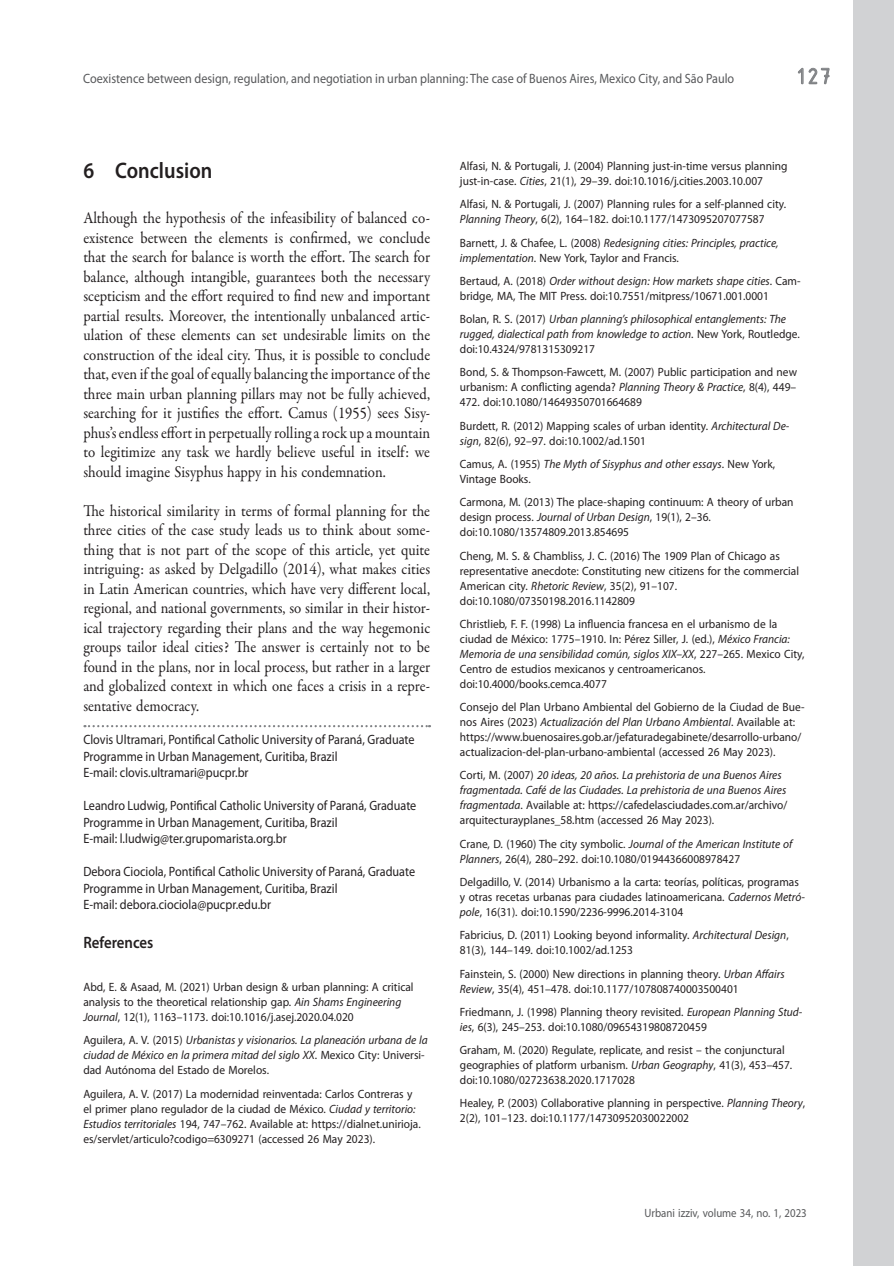
<style>
.page{position:relative;width:894px;height:1266px;background:#fff}
.page>*{position:absolute;margin:0;border:0;box-sizing:border-box;transform-origin:0 0}
.t1{font:24px "ISOCTEUR";color:#808285}
.t2{font:600 22.5px "Myriad Pro";color:#231f20;scale:.9 1}
.t3{font:16.5px/19.5px "Garamond Premr Pro";color:#231f20;text-align:justify;scale:.9 1}
.t4{font:600 16.5px "Myriad Pro";color:#231f20;scale:.9 1}
.t5{font:13.5px/16.5px "Myriad Pro";color:#231f20;scale:.9 1}
.t6{font:13.5px "Myriad Pro";color:#57585a;scale:.9 1}
.t7{font:12px/15px "Myriad Pro";color:#231f20;scale:.95 1}
.t8{font:italic 12px/15px "Myriad Pro";color:#231f20;scale:.95 1}
.t9{font:12px "Myriad Pro";color:#57585a;scale:.9 1}
.s1{font-style:italic}
.s2{font-style:normal}
</style>
<div class="page">
<svg style="left:798px;top:68px;width:31px;height:17px"></svg>
<div style="left:853px;top:0;width:40px;height:1265px;background:#d1d2d4"></div>
<svg style="left:84px;top:725px;width:346px;height:2px"></svg>
<p class="t6" style="left:83px;top:71px;width:724px">Coexistence between design, regulation, and negotiation in urban planning: The case of Buenos Aires, Mexico City, and São Paulo</p>
<h1 class="t1" style="left:792px;top:61px;width:43px">127</h1>
<h2 class="t2" style="left:83px;top:156px;width:145px">6 Conclusion</h2>
<p class="t3" style="left:83px;top:208px;width:387px">Although the hypothesis of the infeasibility of balanced co&shy;existence between the elements is confirmed, we conclude that the search for balance is worth the effort. The search for balance, although intangible, guarantees both the necessary scepticism and the effort required to find new and important partial results. Moreover, the intentionally unbalanced artic&shy;ulation of these elements can set undesirable limits on the construction of the ideal city. Thus, it is possible to conclude that, even if the goal of equally balancing the importance of the three main urban planning pillars may not be fully achieved, searching for it justifies the effort. Camus (1955) sees Sisy&shy;phus’s endless effort in perpetually rolling a rock up a mountain to legitimize any task we hardly believe useful in itself: we should imagine Sisyphus happy in his condemnation.</p>
<p class="t3" style="left:83px;top:501px;width:387px">The historical similarity in terms of formal planning for the three cities of the case study leads us to think about some&shy;thing that is not part of the scope of this article, yet quite intriguing: as asked by Delgadillo (2014), what makes cities in Latin American countries, which have very different local, regional, and national governments, so similar in their histor&shy;ical trajectory regarding their plans and the way hegemonic groups tailor ideal cities? The answer is certainly not to be found in the plans, nor in local process, but rather in a larger and globalized context in which one faces a crisis in a repre&shy;sentative democracy.</p>
<p class="t5" style="left:83px;top:731px;width:369px">Clovis Ultramari, Pontifical Catholic University of Paraná, Graduate<br>Programme in Urban Management, Curitiba, Brazil<br>E-mail: clovis.ultramari@pucpr.br</p>
<p class="t5" style="left:83px;top:797px;width:371px">Leandro Ludwig, Pontifical Catholic University of Paraná, Graduate<br>Programme in Urban Management, Curitiba, Brazil<br>E-mail: l.ludwig@ter.grupomarista.org.br</p>
<p class="t5" style="left:83px;top:863px;width:370px">Debora Ciociola, Pontifical Catholic University of Paraná, Graduate<br>Programme in Urban Management, Curitiba, Brazil<br>E-mail: debora.ciociola@pucpr.edu.br</p>
<h3 class="t4" style="left:83px;top:932px;width:79px">References</h3>
<p class="t7" style="left:83px;top:979px;width:349px">Abd, E. &amp; Asaad, M. (2021) Urban design &amp; urban planning: A critical analysis to the theoretical relationship gap. <span class="s1">Ain Shams Engineering<br>Journal</span>, 12(1), 1163–1173. doi:10.1016/j.asej.2020.04.020</p>
<p class="t8" style="left:83px;top:1033px;width:364px"><span class="s2">Aguilera, A. V. (2015)</span> Urbanistas y visionarios. La planeación urbana de la ciudad de México en la primera mitad del siglo XX<span class="s2">. Mexico City: Universi&shy;dad Autónoma del Estado de Morelos.</span></p>
<p class="t7" style="left:83px;top:1086px;width:356px">Aguilera, A. V. (2017) La modernidad reinventada: Carlos Contreras y el primer plano regulador de la ciudad de México. <span class="s1">Ciudad y territorio:<br>Estudios territoriales</span> 194, 747–762. Available at: https://dialnet.unirioja. es/servlet/articulo?codigo=6309271 (accessed 26 May 2023).</p>
<p class="t7" style="left:460px;top:159px;width:346px">Alfasi, N. &amp; Portugali, J. (2004) Planning just-in-time versus planning just-in-case. <span class="s1">Cities</span>, 21(1), 29–39. doi:10.1016/j.cities.2003.10.007</p>
<p class="t7" style="left:460px;top:197px;width:345px">Alfasi, N. &amp; Portugali, J. (2007) Planning rules for a self-planned city.<br><span class="s1">Planning Theory</span>, 6(2), 164–182. doi:10.1177/1473095207077587</p>
<p class="t7" style="left:460px;top:235px;width:337px">Barnett, J. &amp; Chafee, L. (2008) <span class="s1">Redesigning cities: Principles, practice, implementation</span>. New York, Taylor and Francis.</p>
<p class="t7" style="left:460px;top:273px;width:360px">Bertaud, A. (2018) <span class="s1">Order without design: How markets shape cities</span>. Cam&shy;bridge, MA, The MIT Press. doi:10.7551/mitpress/10671.001.0001</p>
<p class="t8" style="left:460px;top:312px;width:359px"><span class="s2">Bolan, R. S. (2017)</span> Urban planning’s philosophical entanglements: The rugged, dialectical path from knowledge to action<span class="s2">. New York, Routledge. doi:10.4324/9781315309217</span></p>
<p class="t7" style="left:460px;top:365px;width:356px;text-align:justify">Bond, S. &amp; Thompson-Fawcett, M. (2007) Public participation and new urbanism: A conflicting agenda? <span class="s1">Planning Theory &amp; Practice</span>, 8(4), 449– 472. doi:10.1080/14649350701664689</p>
<p class="t7" style="left:460px;top:418px;width:348px">Burdett, R. (2012) Mapping scales of urban identity. <span class="s1">Architectural De&shy;sign</span>, 82(6), 92–97. doi:10.1002/ad.1501</p>
<p class="t7" style="left:460px;top:456px;width:333px">Camus, A. (1955) <span class="s1">The Myth of Sisyphus and other essays</span>. New York,<br>Vintage Books.</p>
<p class="t7" style="left:460px;top:495px;width:352px">Carmona, M. (2013) The place-shaping continuum: A theory of urban design process. <span class="s1">Journal of Urban Design</span>, 19(1), 2–36. doi:10.1080/13574809.2013.854695</p>
<p class="t7" style="left:460px;top:548px;width:358px">Cheng, M. S. &amp; Chambliss, J. C. (2016) The 1909 Plan of Chicago as representative anecdote: Constituting new citizens for the commercial American city. <span class="s1">Rhetoric Review</span>, 35(2), 91–107. doi:10.1080/07350198.2016.1142809</p>
<p class="t7" style="left:460px;top:616px;width:364px">Christlieb, F. F. (1998) La influencia francesa en el urbanismo de la ciudad de México: 1775–1910. In: Pérez Siller, J. (ed.), <span class="s1">México Francia:<br>Memoria de una sensibilidad común, siglos XIX–XX</span>, 227–265. Mexico City, Centro de estudios mexicanos y centroamericanos. doi:10.4000/books.cemca.4077</p>
<p class="t7" style="left:460px;top:699px;width:364px">Consejo del Plan Urbano Ambiental del Gobierno de la Ciudad de Bue&shy;nos Aires (2023) <span class="s1">Actualización del Plan Urbano Ambiental</span>. Available at: https://www.buenosaires.gob.ar/jefaturadegabinete/desarrollo-urbano/ actualizacion-del-plan-urbano-ambiental (accessed 26 May 2023).</p>
<p class="t7" style="left:460px;top:768px;width:346px">Corti, M. (2007) <span class="s1">20 ideas, 20 años. La prehistoria de una Buenos Aires fragmentada. Café de las Ciudades. La prehistoria de una Buenos Aires fragmentada</span>. Available at: https://cafedelasciudades.com.ar/archivo/ arquitecturayplanes_58.htm (accessed 26 May 2023).</p>
<p class="t7" style="left:460px;top:836px;width:351px">Crane, D. (1960) The city symbolic. <span class="s1">Journal of the American Institute of<br>Planners</span>, 26(4), 280–292. doi:10.1080/01944366008978427</p>
<p class="t7" style="left:460px;top:874px;width:364px">Delgadillo, V. (2014) Urbanismo a la carta: teorías, políticas, programas y otras recetas urbanas para ciudades latinoamericana. <span class="s1">Cadernos Metró&shy;pole</span>, 16(31). doi:10.1590/2236-9996.2014-3104</p>
<p class="t7" style="left:460px;top:927px;width:347px">Fabricius, D. (2011) Looking beyond informality. <span class="s1">Architectural Design</span>,<br>81(3), 144–149. doi:10.1002/ad.1253</p>
<p class="t7" style="left:460px;top:966px;width:343px">Fainstein, S. (2000) New directions in planning theory. <span class="s1">Urban Affairs<br>Review</span>, 35(4), 451–478. doi:10.1177/107808740003500401</p>
<p class="t7" style="left:460px;top:1004px;width:362px">Friedmann, J. (1998) Planning theory revisited. <span class="s1">European Planning Stud&shy;ies</span>, 6(3), 245–253. doi:10.1080/09654319808720459</p>
<p class="t7" style="left:460px;top:1042px;width:351px">Graham, M. (2020) Regulate, replicate, and resist – the conjunctural geographies of platform urbanism. <span class="s1">Urban Geography</span>, 41(3), 453–457. doi:10.1080/02723638.2020.1717028</p>
<p class="t7" style="left:460px;top:1095px;width:365px">Healey, P. (2003) Collaborative planning in perspective. <span class="s1">Planning Theory</span>,<br>2(2), 101–123. doi:10.1177/14730952030022002</p>
<p class="t9" style="left:644px;top:1205px;width:182px">Urbani izziv, volume 34, no. 1, 2023</p>
</div>
